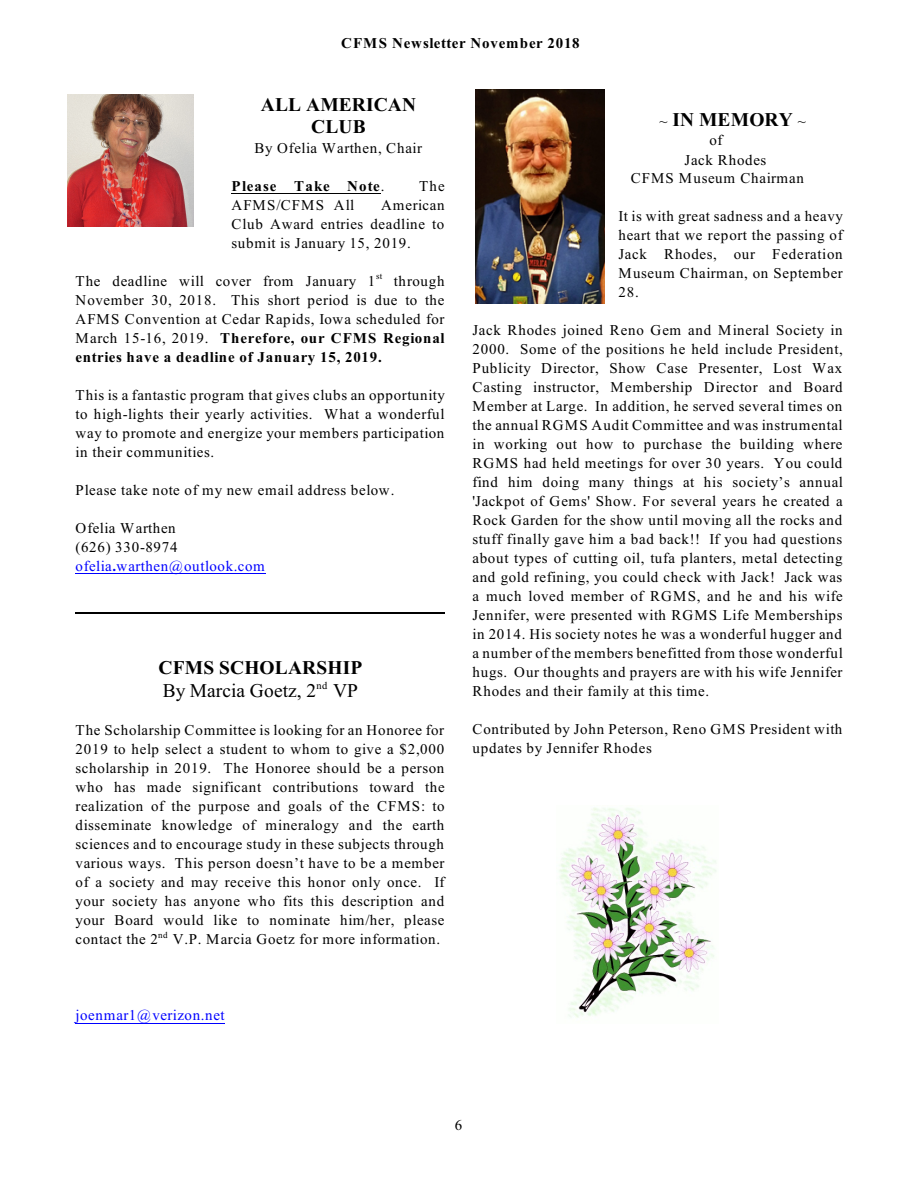
<style>
.page{position:relative;width:918px;height:1188px;background:#fff}
.page>*{position:absolute;margin:0;border:0;box-sizing:border-box;transform-origin:0 0}
.t1{font:700 19.5px/22.8px "Times New Roman";letter-spacing:.01em;color:#000;text-align:center}
.t2{font:19.5px "Times New Roman";color:#000}
.t3{font:15px/19px "Times New Roman";letter-spacing:.04em;color:#000;text-align:justify}
.t4{font:700 15px "Times New Roman";letter-spacing:.055em;color:#000}
.t5{font:15px "Times New Roman";letter-spacing:.04em;color:#00f}
.t6{font:15px "Times New Roman";letter-spacing:.07em;color:#000}
.t7{font:10.5px "Times New Roman";color:#000}
.t8{font:9px "Times New Roman";color:#000}
.s1{font-weight:400}
.s2{font-weight:700}
.s3{color:#00f}
.s4{font-weight:700;color:#00f}
.s5{font-weight:400;font-size:15px}
</style>
<div class="page">
<img style="left:476px;top:90px;width:129px;height:214px">
<hr style="left:232px;top:193px;width:149px;height:1px;background:#000">
<hr style="left:76px;top:573px;width:190px;height:1px;background:#00f">
<hr style="left:76px;top:1023px;width:149px;height:1px;background:#00f">
<hr style="left:76px;top:612px;width:369px;height:2px;background:#000">
<img style="left:68px;top:94px;width:126px;height:133px">
<img style="left:559px;top:807px;width:158px;height:211px">
<p class="t4" style="left:341px;top:38px;width:240px">CFMS Newsletter November 2018</p>
<h1 class="t1" style="left:261px;top:95px;width:157px">ALL AMERICAN<br>CLUB</h1>
<p class="t3" style="left:254px;top:140px;width:169px">By Ofelia Warthen, Chair</p>
<p class="t4" style="left:232px;top:181px;width:154px">Please Take Note<span class="s1">.</span></p>
<p class="t3" style="left:419px;top:178px;width:27px">The</p>
<p class="t6" style="left:232px;top:200px;width:124px">AFMS/CFMS All</p>
<p class="t3" style="left:232px;top:197px;width:214px;text-indent:149px">American Club Award entries deadline to submit is January 15, 2019.</p>
<p class="t3" style="left:76px;top:273px;width:370px">The deadline will cover from January 1 through</p>
<p class="t8" style="left:376px;top:273px;width:8px">st</p>
<p class="t3" style="left:76px;top:292px;width:371px">November 30, 2018. This short period is due to the AFMS Convention at Cedar Rapids, Iowa scheduled for March 15-16, 2019. <span class="s2">Therefore, our CFMS Regional entries have a deadline of January 15, 2019.</span></p>
<p class="t3" style="left:76px;top:387px;width:371px">This is a fantastic program that gives clubs an opportunity to high-lights their yearly activities. What a wonderful way to promote and energize your members participation in their communities.</p>
<p class="t3" style="left:76px;top:482px;width:320px">Please take note of my new email address below.</p>
<p class="t3" style="left:76px;top:520px;width:191px;text-align:left">Ofelia Warthen<br>(626) 330-8974 <span class="s3">ofelia</span><span class="s4">.</span><span class="s3">warthen@outlook.com</span></p>
<h1 class="t1" style="left:159px;top:658px;width:205px">CFMS SCHOLARSHIP</h1>
<h1 class="t2" style="left:163px;top:683px;width:197px">By Marcia Goetz, 2 VP</h1>
<p class="t7" style="left:316px;top:682px;width:13px">nd</p>
<p class="t3" style="left:76px;top:722px;width:371px">The Scholarship Committee is looking for an Honoree for 2019 to help select a student to whom to give a $2,000 scholarship in 2019. The Honoree should be a person who has made significant contributions toward the realization of the purpose and goals of the CFMS: to disseminate knowledge of mineralogy and the earth sciences and to encourage study in these subjects through various ways. This person doesn’t have to be a member of a society and may receive this honor only once. If your society has anyone who fits this description and your Board would like to nominate him/her, please contact the 2 V.P. Marcia Goetz for more information.</p>
<p class="t8" style="left:158px;top:931px;width:11px">nd</p>
<p class="t5" style="left:76px;top:1010px;width:151px">joenmar1@verizon.net</p>
<h1 class="t1" style="left:660px;top:110px;width:148px"><span class="s5">~</span> IN MEMORY <span class="s5">~</span></h1>
<p class="t3" style="left:709px;top:132px;width:15px">of</p>
<p class="t3" style="left:685px;top:151px;width:83px">Jack Rhodes</p>
<p class="t3" style="left:631px;top:170px;width:174px">CFMS Museum Chairman</p>
<p class="t3" style="left:618px;top:208px;width:226px">It is with great sadness and a heavy heart that we report the passing of Jack Rhodes, our Federation Museum Chairman, on September 28.</p>
<p class="t3" style="left:472px;top:322px;width:372px">Jack Rhodes joined Reno Gem and Mineral Society in 2000. Some of the positions he held include President, Publicity Director, Show Case Presenter, Lost Wax Casting instructor, Membership Director and Board Member at Large. In addition, he served several times on the annual RGMS Audit Committee and was instrumental in working out how to purchase the building where RGMS had held meetings for over 30 years. You could find him doing many things at his society’s annual 'Jackpot of Gems' Show. For several years he created a Rock Garden for the show until moving all the rocks and stuff finally gave him a bad back!! If you had questions about types of cutting oil, tufa planters, metal detecting and gold refining, you could check with Jack! Jack was a much loved member of RGMS, and he and his wife Jennifer, were presented with RGMS Life Memberships in 2014. His society notes he was a wonderful hugger and a number of the members benefitted from those wonderful hugs. Our thoughts and prayers are with his wife Jennifer Rhodes and their family at this time.</p>
<p class="t3" style="left:472px;top:721px;width:371px">Contributed by John Peterson, Reno GMS President with updates by Jennifer Rhodes</p>
<p class="t3" style="left:455px;top:1117px;width:9px">6</p>
</div>
